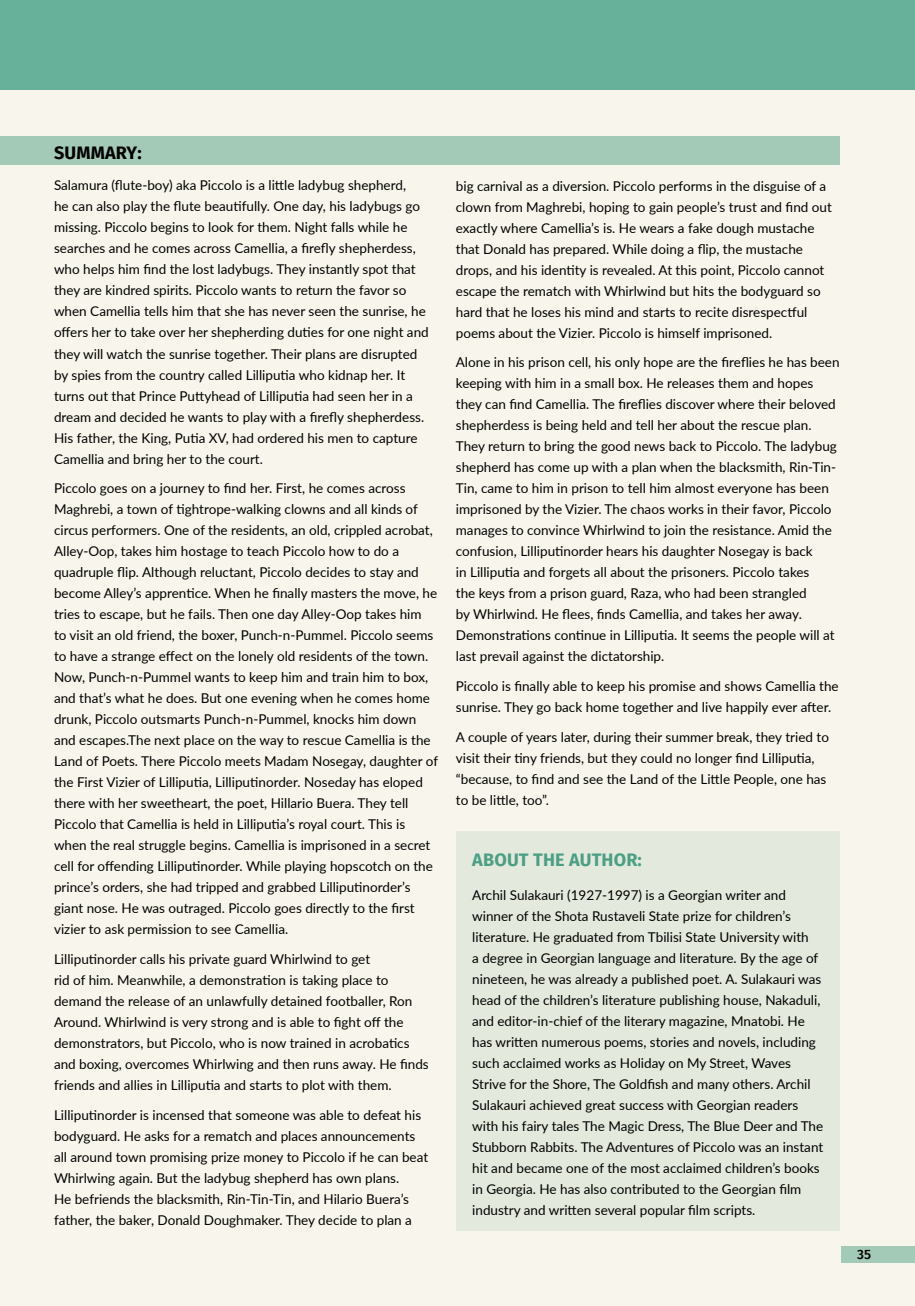
<style>
.page{position:relative;width:915px;height:1306px;background:#fff}
.page>*{position:absolute;margin:0;border:0;box-sizing:border-box;transform-origin:0 0}
.t1{font:700 18px "Fira GO";letter-spacing:.01em;color:#4a9f85}
.t2{font:700 18px "Fira GO";letter-spacing:.01em;color:#000}
.t3{font:13.5px/21px "Lato";color:#000}
.t4{font:500 13.5px "Fira GO";color:#000}
</style>
<div class="page">
<div style="left:0;top:0;width:914px;height:1305px;background:#f8f6ec"></div>
<div style="left:0;top:0;width:914px;height:89px;background:#67b19a"></div>
<div style="left:0;top:136px;width:839px;height:28px;background:#a3cab6"></div>
<div style="left:455px;top:831px;width:384px;height:399px;background:#e4e9dd"></div>
<div style="left:840px;top:1246px;width:74px;height:16px;background:#a3cab6"></div>
<h1 class="t2" style="left:54px;top:142px;width:89px">SUMMARY:</h1>
<p class="t3" style="left:54px;top:174px;width:376px">Salamura (flute-boy) aka Piccolo is a little ladybug shepherd,<br>he can also play the flute beautifully. One day, his ladybugs go missing. Piccolo begins to look for them. Night falls while he searches and he comes across Camellia, a firefly shepherdess, who helps him find the lost ladybugs. They instantly spot that they are kindred spirits. Piccolo wants to return the favor so when Camellia tells him that she has never seen the sunrise, he offers her to take over her shepherding duties for one night and they will watch the sunrise together. Their plans are disrupted by spies from the country called Lilliputia who kidnap her. It turns out that Prince Puttyhead of Lilliputia had seen her in a dream and decided he wants to play with a firefly shepherdess.<br>His father, the King, Putia XV, had ordered his men to capture Camellia and bring her to the court.</p>
<p class="t3" style="left:54px;top:477px;width:385px">Piccolo goes on a journey to find her. First, he comes across Maghrebi, a town of tightrope-walking clowns and all kinds of circus performers. One of the residents, an old, crippled acrobat, Alley-Oop, takes him hostage to teach Piccolo how to do a quadruple flip. Although reluctant, Piccolo decides to stay and become Alley’s apprentice. When he finally masters the move, he tries to escape, but he fails. Then one day Alley-Oop takes him<br>to visit an old friend, the boxer, Punch-n-Pummel. Piccolo seems to have a strange effect on the lonely old residents of the town.<br>Now, Punch-n-Pummel wants to keep him and train him to box, and that’s what he does. But one evening when he comes home drunk, Piccolo outsmarts Punch-n-Pummel, knocks him down and escapes.The next place on the way to rescue Camellia is the Land of Poets. There Piccolo meets Madam Nosegay, daughter of the First Vizier of Lilliputia, Lilliputinorder. Noseday has eloped there with her sweetheart, the poet, Hillario Buera. They tell Piccolo that Camellia is held in Lilliputia’s royal court. This is when the real struggle begins. Camellia is imprisoned in a secret cell for offending Lilliputinorder. While playing hopscotch on the prince’s orders, she had tripped and grabbed Lilliputinorder’s giant nose. He was outraged. Piccolo goes directly to the first vizier to ask permission to see Camellia.</p>
<p class="t3" style="left:54px;top:948px;width:376px">Lilliputinorder calls his private guard Whirlwind to get<br>rid of him. Meanwhile, a demonstration is taking place to demand the release of an unlawfully detained footballer, Ron Around. Whirlwind is very strong and is able to fight off the demonstrators, but Piccolo, who is now trained in acrobatics and boxing, overcomes Whirlwing and then runs away. He finds friends and allies in Lilliputia and starts to plot with them.</p>
<p class="t3" style="left:54px;top:1103px;width:375px">Lilliputinorder is incensed that someone was able to defeat his bodyguard. He asks for a rematch and places announcements all around town promising prize money to Piccolo if he can beat Whirlwing again. But the ladybug shepherd has own plans.<br>He befriends the blacksmith, Rin-Tin-Tin, and Hilario Buera’s father, the baker, Donald Doughmaker. They decide to plan a</p>
<p class="t3" style="left:455px;top:175px;width:377px">big carnival as a diversion. Piccolo performs in the disguise of a clown from Maghrebi, hoping to gain people’s trust and find out exactly where Camellia’s is. He wears a fake dough mustache that Donald has prepared. While doing a flip, the mustache drops, and his identity is revealed. At this point, Piccolo cannot escape the rematch with Whirlwind but hits the bodyguard so hard that he loses his mind and starts to recite disrespectful poems about the Vizier. Piccolo is himself imprisoned.</p>
<p class="t3" style="left:455px;top:351px;width:385px">Alone in his prison cell, his only hope are the fireflies he has been keeping with him in a small box. He releases them and hopes they can find Camellia. The fireflies discover where their beloved shepherdess is being held and tell her about the rescue plan.<br>They return to bring the good news back to Piccolo. The ladybug shepherd has come up with a plan when the blacksmith, Rin-Tin-Tin, came to him in prison to tell him almost everyone has been imprisoned by the Vizier. The chaos works in their favor, Piccolo manages to convince Whirlwind to join the resistance. Amid the confusion, Lilliputinorder hears his daughter Nosegay is back<br>in Lilliputia and forgets all about the prisoners. Piccolo takes<br>the keys from a prison guard, Raza, who had been strangled<br>by Whirlwind. He flees, finds Camellia, and takes her away.<br>Demonstrations continue in Lilliputia. It seems the people will at last prevail against the dictatorship.</p>
<p class="t3" style="left:455px;top:675px;width:384px">Piccolo is finally able to keep his promise and shows Camellia the sunrise. They go back home together and live happily ever after.</p>
<p class="t3" style="left:455px;top:725px;width:374px">A couple of years later, during their summer break, they tried to visit their tiny friends, but they could no longer find Lilliputia, “because, to find and see the Land of the Little People, one has to be little, too”.</p>
<h1 class="t1" style="left:472px;top:849px;width:171px">ABOUT THE AUTHOR:</h1>
<p class="t3" style="left:472px;top:884px;width:352px">Archil Sulakauri (1927-1997) is a Georgian writer and winner of the Shota Rustaveli State prize for children’s literature. He graduated from Tbilisi State University with<br>a degree in Georgian language and literature. By the age of nineteen, he was already a published poet. A. Sulakauri was head of the children’s literature publishing house, Nakaduli, and editor-in-chief of the literary magazine, Mnatobi. He has written numerous poems, stories and novels, including such acclaimed works as Holiday on My Street, Waves Strive for the Shore, The Goldfish and many others. Archil Sulakauri achieved great success with Georgian readers with his fairy tales The Magic Dress, The Blue Deer and The Stubborn Rabbits. The Adventures of Piccolo was an instant hit and became one of the most acclaimed children’s books in Georgia. He has also contributed to the Georgian film industry and written several popular film scripts.</p>
<p class="t4" style="left:856px;top:1246px;width:15px">35</p>
</div>
